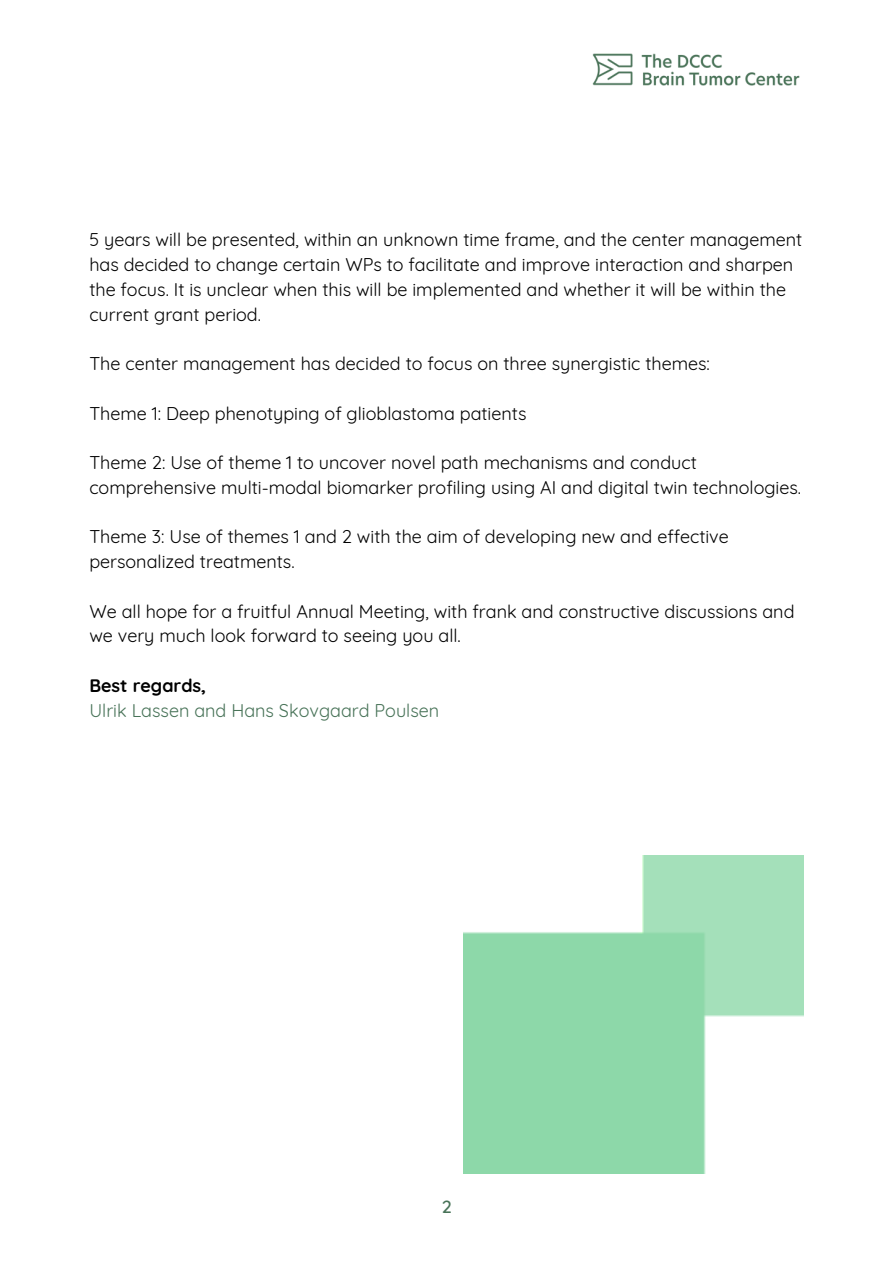
<style>
.page{position:relative;width:894px;height:1264px;background:#fff}
.page>*{position:absolute;margin:0;border:0;box-sizing:border-box;transform-origin:0 0}
.t1{font:18px/24.8px "Quicksand";color:#000}
.t2{font:18px/24.8px "Quicksand";color:#487358}
.t3{font:500 18px "Quicksand";color:#487358}
.s1{font-weight:700;color:#000}
</style>
<div class="page">
<img style="left:592px;top:53px;width:208px;height:33px">
<img style="left:464px;top:855px;width:339px;height:318px">
<h1 class="t1" style="left:89px;top:227px;width:714px">5 years will be presented, within an unknown time frame, and the center management has decided to change certain WPs to facilitate and improve interaction and sharpen the focus. It is unclear when this will be implemented and whether it will be within the current grant period.</h1>
<h1 class="t1" style="left:89px;top:351px;width:622px">The center management has decided to focus on three synergistic themes:</h1>
<h1 class="t1" style="left:89px;top:400px;width:438px">Theme 1: Deep phenotyping of glioblastoma patients</h1>
<h1 class="t1" style="left:89px;top:450px;width:713px">Theme 2: Use of theme 1 to uncover novel path mechanisms and conduct comprehensive multi-modal biomarker profiling using AI and digital twin technologies.</h1>
<h1 class="t1" style="left:89px;top:524px;width:640px">Theme 3: Use of themes 1 and 2 with the aim of developing new and effective personalized treatments.</h1>
<h1 class="t1" style="left:89px;top:598px;width:706px">We all hope for a fruitful Annual Meeting, with frank and constructive discussions and we very much look forward to seeing you all.</h1>
<h1 class="t2" style="left:89px;top:673px;width:351px"><span class="s1">Best regards,<br></span>Ulrik Lassen and Hans Skovgaard Poulsen</h1>
<p class="t3" style="left:442px;top:1194px;width:11px">2</p>
</div>
